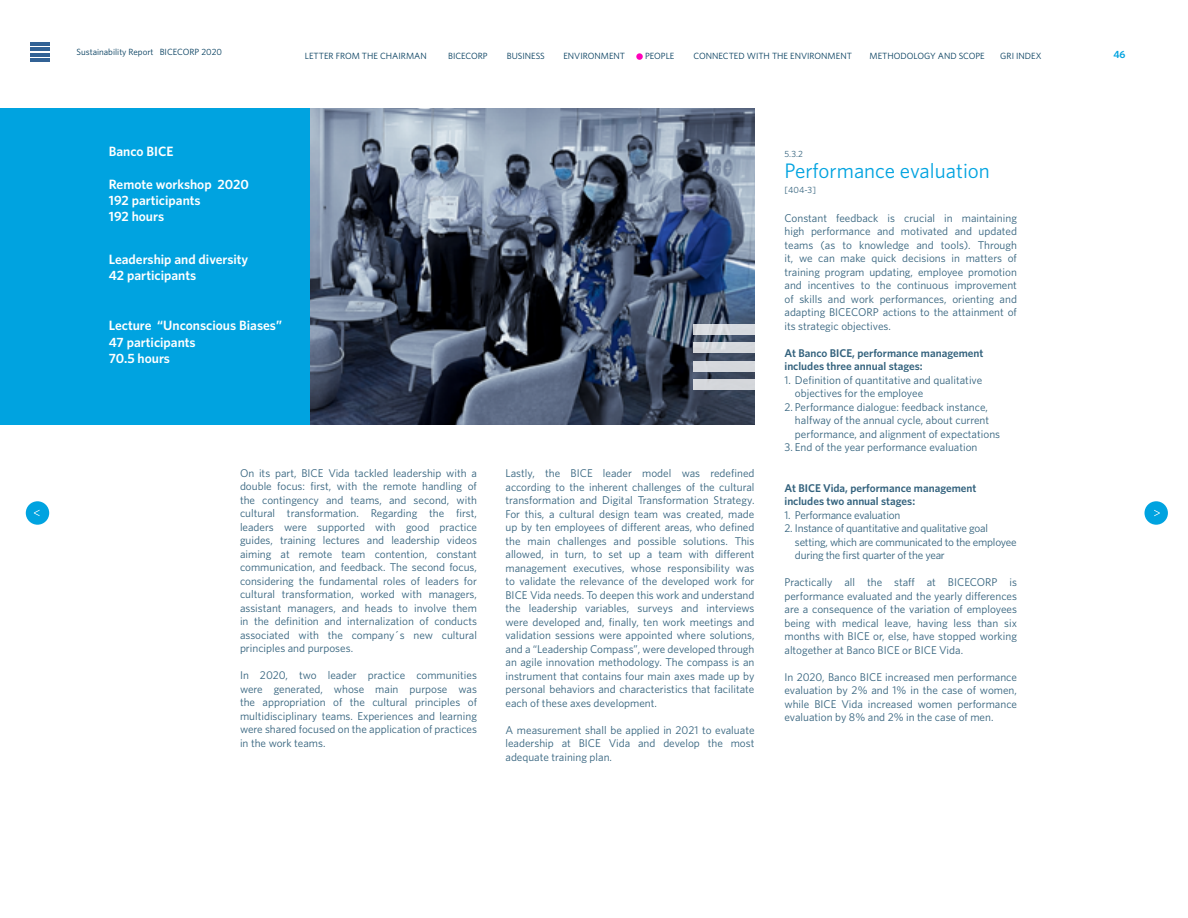
<style>
.page{position:relative;width:1188px;height:918px;background:#fff}
.page>*{position:absolute;margin:0;border:0;box-sizing:border-box;transform-origin:0 0}
.t1{font:21px "Whitney HTF";color:#00a3e0}
.t2{font:600 13.5px/16.2px "Whitney HTF";color:#fff}
.t3{font:11.25px/13.5px "Whitney HTF";color:#33627d;text-align:justify}
.t4{font:11.25px/13.5px "Whitney HTF";letter-spacing:-.02em;color:#33627d}
.t5{font:600 11.25px/13.5px "Whitney HTF";color:#33627d}
.t6{font:600 10.5px "Whitney HTF";color:#00a3e0}
.t7{font:9px "Whitney HTF";color:#003b5c}
.t8{font:9px "Whitney HTF";color:#33627d}
</style>
<div class="page">
<div style="left:0;top:108px;width:318px;height:316px;background:#00a3e0"></div>
<img style="left:310px;top:108px;width:445px;height:316px">
<svg style="left:693px;top:324px;width:62px;height:10px"></svg>
<div style="left:693px;top:343px;width:65px;height:10px;background:#d5d8dd"></div>
<div style="left:693px;top:361px;width:65px;height:10px;background:#d5d8dc"></div>
<div style="left:693px;top:380px;width:65px;height:10px;background:#d4d7db"></div>
<svg style="left:636px;top:53px;width:7px;height:7px"></svg>
<hr style="left:30px;top:42px;width:19px;height:3px;background:#326295">
<hr style="left:30px;top:48px;width:19px;height:3px;background:#326295">
<hr style="left:30px;top:53px;width:19px;height:3px;background:#326295">
<hr style="left:30px;top:59px;width:19px;height:3px;background:#326295">
<div style="left:1145px;top:501px;width:23px;height:24px;background:#00a3e0;border-radius:50%"></div>
<svg style="left:1154px;top:510px;width:6px;height:6px"></svg>
<div style="left:26px;top:501px;width:23px;height:24px;background:#00a3e0;border-radius:50%"></div>
<svg style="left:34px;top:510px;width:6px;height:6px"></svg>
<p class="t7" style="left:76px;top:46px;width:147px">Sustainability Report BICECORP 2020</p>
<p class="t7" style="left:694px;top:51px;width:160px">CONNECTED WITH THE ENVIRONMENT</p>
<p class="t7" style="left:870px;top:51px;width:117px">METHODOLOGY AND SCOPE</p>
<p class="t7" style="left:1000px;top:51px;width:43px">GRI INDEX</p>
<p class="t6" style="left:1113px;top:48px;width:14px">46</p>
<p class="t7" style="left:305px;top:51px;width:123px">LETTER FROM THE CHAIRMAN</p>
<p class="t7" style="left:448px;top:51px;width:41px">BICECORP</p>
<p class="t7" style="left:507px;top:51px;width:40px">BUSINESS</p>
<p class="t7" style="left:563px;top:51px;width:63px">ENVIRONMENT</p>
<p class="t7" style="left:645px;top:51px;width:31px">PEOPLE</p>
<p class="t2" style="left:109px;top:143px;width:66px">Banco BICE</p>
<p class="t2" style="left:109px;top:176px;width:142px">Remote workshop 2020<br>192 participants<br>192 hours</p>
<p class="t2" style="left:109px;top:251px;width:141px">Leadership and diversity<br>42 participants</p>
<p class="t2" style="left:109px;top:317px;width:175px">Lecture “Unconscious Biases”<br>47 participants<br>70.5 hours</p>
<p class="t3" style="left:240px;top:466px;width:239px">On its part, BICE Vida tackled leadership with a double focus: first, with the remote handling of the contingency and teams, and second, with cultural transformation. Regarding the first, leaders were supported with good practice guides, training lectures and leadership videos aiming at remote team contention, constant communication, and feedback. The second focus, considering the fundamental roles of leaders for cultural transformation, worked with managers, assistant managers, and heads to involve them in the definition and internalization of conducts associated with the company´s new cultural principles and purposes.</p>
<p class="t3" style="left:240px;top:669px;width:239px">In 2020, two leader practice communities were generated, whose main purpose was the appropriation of the cultural principles of multidisciplinary teams. Experiences and learning were shared focused on the application of practices in the work teams.</p>
<p class="t3" style="left:506px;top:466px;width:251px">Lastly, the BICE leader model was redefined according to the inherent challenges of the cultural transformation and Digital Transformation Strategy.<br>For this, a cultural design team was created, made up by ten employees of different areas, who defined the main challenges and possible solutions. This allowed, in turn, to set up a team with different management executives, whose responsibility was to validate the relevance of the developed work for BICE Vida needs. To deepen this work and understand the leadership variables, surveys and interviews were developed and, finally, ten work meetings and validation sessions were appointed where solutions, and a “Leadership Compass”, were developed through an agile innovation methodology. The compass is an instrument that contains four main axes made up by personal behaviors and characteristics that facilitate each of these axes development.</p>
<p class="t3" style="left:506px;top:723px;width:251px">A measurement shall be applied in 2021 to evaluate leadership at BICE Vida and develop the most adequate training plan.</p>
<p class="t8" style="left:784px;top:149px;width:20px">5.3.2</p>
<h1 class="t1" style="left:784px;top:158px;width:207px">Performance evaluation</h1>
<p class="t8" style="left:784px;top:185px;width:33px">[404-3]</p>
<p class="t3" style="left:784px;top:211px;width:234px">Constant feedback is crucial in maintaining high performance and motivated and updated teams (as to knowledge and tools). Through it, we can make quick decisions in matters of training program updating, employee promotion and incentives to the continuous improvement of skills and work performances, orienting and adapting BICECORP actions to the attainment of its strategic objectives.</p>
<p class="t5" style="left:784px;top:346px;width:200px">At Banco BICE, performance management includes three annual stages:</p>
<p class="t3" style="left:795px;top:373px;width:189px;text-indent:-10px">1. Definition of quantitative and qualitative objectives for the employee</p>
<p class="t3" style="left:795px;top:400px;width:207px;text-align:left;text-indent:-10px">2. Performance dialogue: feedback instance, halfway of the annual cycle, about current performance, and alignment of expectations</p>
<p class="t3" style="left:784px;top:440px;width:195px">3. End of the year performance evaluation</p>
<p class="t5" style="left:784px;top:481px;width:193px">At BICE Vida, performance management includes two annual stages:</p>
<p class="t4" style="left:784px;top:508px;width:117px">1. Performance evaluation</p>
<p class="t4" style="left:795px;top:521px;width:223px;text-indent:-10px">2. Instance of quantitative and qualitative goal setting, which are communicated to the employee during the first quarter of the year</p>
<p class="t3" style="left:784px;top:575px;width:234px">Practically all the staff at BICECORP is performance evaluated and the yearly differences are a consequence of the variation of employees being with medical leave, having less than six months with BICE or, else, have stopped working altogether at Banco BICE or BICE Vida.</p>
<p class="t3" style="left:784px;top:670px;width:234px">In 2020, Banco BICE increased men performance evaluation by 2% and 1% in the case of women, while BICE Vida increased women performance evaluation by 8% and 2% in the case of men.</p>
</div>
